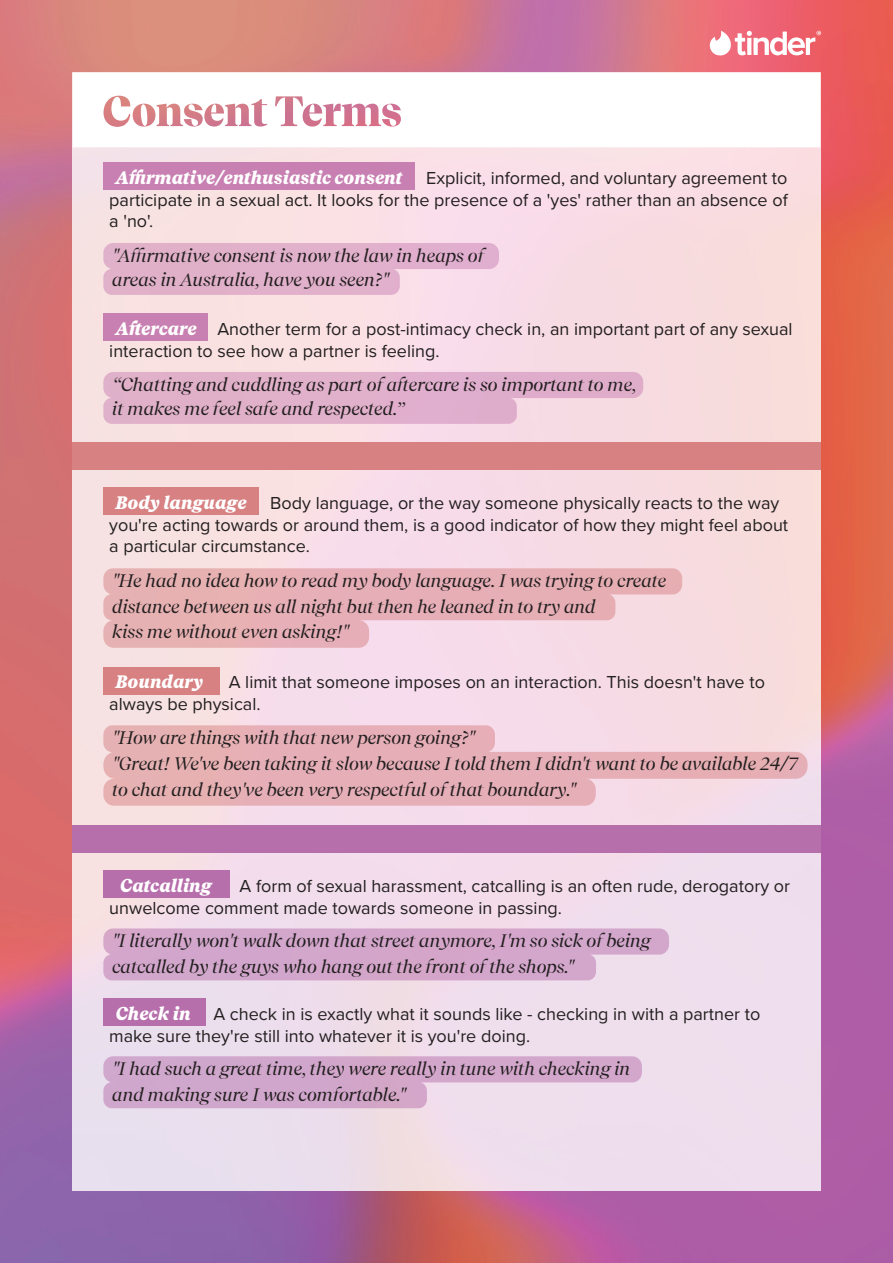
<style>
.page{position:relative;width:893px;height:1263px;background:#fff}
.page>*{position:absolute;margin:0;border:0;box-sizing:border-box;transform-origin:0 0}
.t1{font:18px/21.6px "Proxima Nova";color:#231f20}
.t2{font:italic 18px/25.7px "Recife Display";color:#231f20}
.t3{font:italic 900 18px "Recife Text";color:#fff}
</style>
<div class="page">
<img style="left:0;top:0;width:893px;height:1263px">
<div style="left:72px;top:147px;width:749px;height:1044px;background:linear-gradient(to right,#f4e0e7,#f5dbe5)"></div>
<svg style="left:72px;top:72px;width:749px;height:75px"></svg>
<svg style="left:103px;top:243px;width:396px;height:52px;background:#e4b6ce"></svg>
<div style="left:103px;top:313px;width:105px;height:28px;background:#c880b2"></div>
<svg style="left:103px;top:372px;width:540px;height:52px;background:#e2b4cd"></svg>
<div style="left:103px;top:487px;width:156px;height:28px;background:#d78183"></div>
<svg style="left:103px;top:568px;width:579px;height:80px;background:#eab9c0"></svg>
<div style="left:103px;top:667px;width:117px;height:27px;background:#d78183"></div>
<svg style="left:103px;top:725px;width:705px;height:81px;background:#eabac1"></svg>
<div style="left:72px;top:442px;width:749px;height:27px;background:#d78183"></div>
<svg style="left:103px;top:928px;width:566px;height:52px;background:#d5aacd"></svg>
<div style="left:103px;top:870px;width:127px;height:28px;background:#b76fac"></div>
<div style="left:72px;top:825px;width:749px;height:27px;background:#b76fac"></div>
<svg style="left:103px;top:1056px;width:539px;height:52px;background:#d7b2d2"></svg>
<div style="left:103px;top:998px;width:102px;height:28px;background:#b76fac"></div>
<div style="left:103px;top:162px;width:312px;height:28px;background:#c880b2"></div>
<svg style="left:709px;top:31px;width:112px;height:25px"></svg>
<p class="t3" style="left:115px;top:164px;width:289px">Affirmative/enthusiastic consent</p>
<p class="t1" style="left:109px;top:166px;width:680px;text-align:justify;text-indent:317px">Explicit, informed, and voluntary agreement to participate in a sexual act. It looks for the presence of a 'yes' rather than an absence of a 'no'.</p>
<p class="t2" style="left:112px;top:243px;width:373px;line-height:24px">"Affirmative consent is now the law in heaps of areas in Australia, have you seen?"</p>
<p class="t1" style="left:109px;top:317px;width:685px;text-indent:108px">Another term for a post-intimacy check in, an important part of any sexual interaction to see how a partner is feeling.</p>
<p class="t3" style="left:115px;top:315px;width:83px">Aftercare</p>
<p class="t2" style="left:112px;top:372px;width:526px;line-height:24px">“Chatting and cuddling as part of aftercare is so important to me, it makes me feel safe and respected.”</p>
<p class="t3" style="left:115px;top:489px;width:133px">Body language</p>
<p class="t1" style="left:109px;top:491px;width:680px;text-indent:161px">Body language, or the way someone physically reacts to the way you're acting towards or around them, is a good indicator of how they might feel about a particular circumstance.</p>
<p class="t2" style="left:112px;top:568px;width:556px">"He had no idea how to read my body language. I was trying to create distance between us all night but then he leaned in to try and<br>kiss me without even asking!"</p>
<p class="t1" style="left:109px;top:671px;width:657px;text-indent:120px">A limit that someone imposes on an interaction. This doesn't have to always be physical.</p>
<p class="t3" style="left:115px;top:669px;width:89px">Boundary</p>
<p class="t2" style="left:112px;top:725px;width:687px">"How are things with that new person going?"<br>"Great! We've been taking it slow because I told them I didn't want to be available 24/7 to chat and they've been very respectful of that boundary."</p>
<p class="t3" style="left:120px;top:872px;width:93px">Catcalling</p>
<p class="t1" style="left:109px;top:875px;width:682px;text-indent:130px">A form of sexual harassment, catcalling is an often rude, derogatory or unwelcome comment made towards someone in passing.</p>
<p class="t2" style="left:112px;top:928px;width:540px">"I literally won't walk down that street anymore, I'm so sick of being catcalled by the guys who hang out the front of the shops."</p>
<p class="t3" style="left:115px;top:1000px;width:77px">Check in</p>
<p class="t1" style="left:109px;top:1002px;width:653px;text-indent:104px">A check in is exactly what it sounds like - checking in with a partner to make sure they're still into whatever it is you're doing.</p>
<p class="t2" style="left:112px;top:1056px;width:520px">"I had such a great time, they were really in tune with checking in and making sure I was comfortable."</p>
</div>
